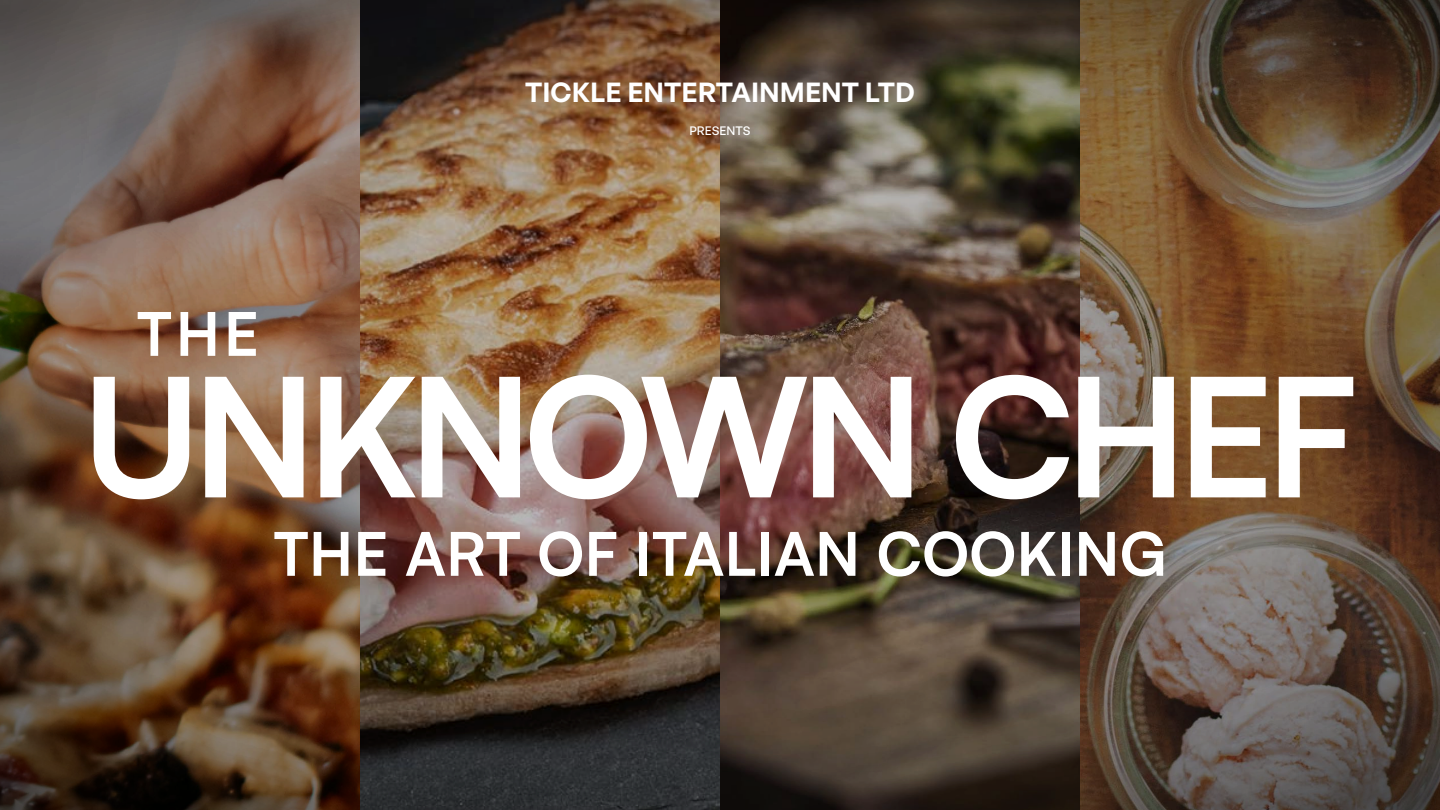
<style>
.page{position:relative;width:1440px;height:810px;background:#fff}
.page>*{position:absolute;margin:0;border:0;box-sizing:border-box;transform-origin:0 0}
.t1{font:700 165px "Satoshi";letter-spacing:-.06em;color:#fff}
.t2{font:700 60px "Satoshi";color:#fff}
.t3{font:600 27px "General Sans";color:#fff}
.t4{font:500 12px "General Sans";color:#fff}
</style>
<div class="page">
<img style="left:0;top:0;width:1440px;height:810px">
<p class="t2" style="left:137px;top:290px;width:124px">THE</p>
<p class="t3" style="left:525px;top:74px;width:391px">TICKLE ENTERTAINMENT LTD</p>
<p class="t4" style="left:689px;top:123px;width:63px">PRESENTS</p>
<h1 class="t1" style="left:81px;top:318px;width:1279px">UNKNOWN CHEF</h1>
<p class="t2" style="left:273px;top:510px;width:895px">THE ART OF ITALIAN COOKING</p>
</div>
